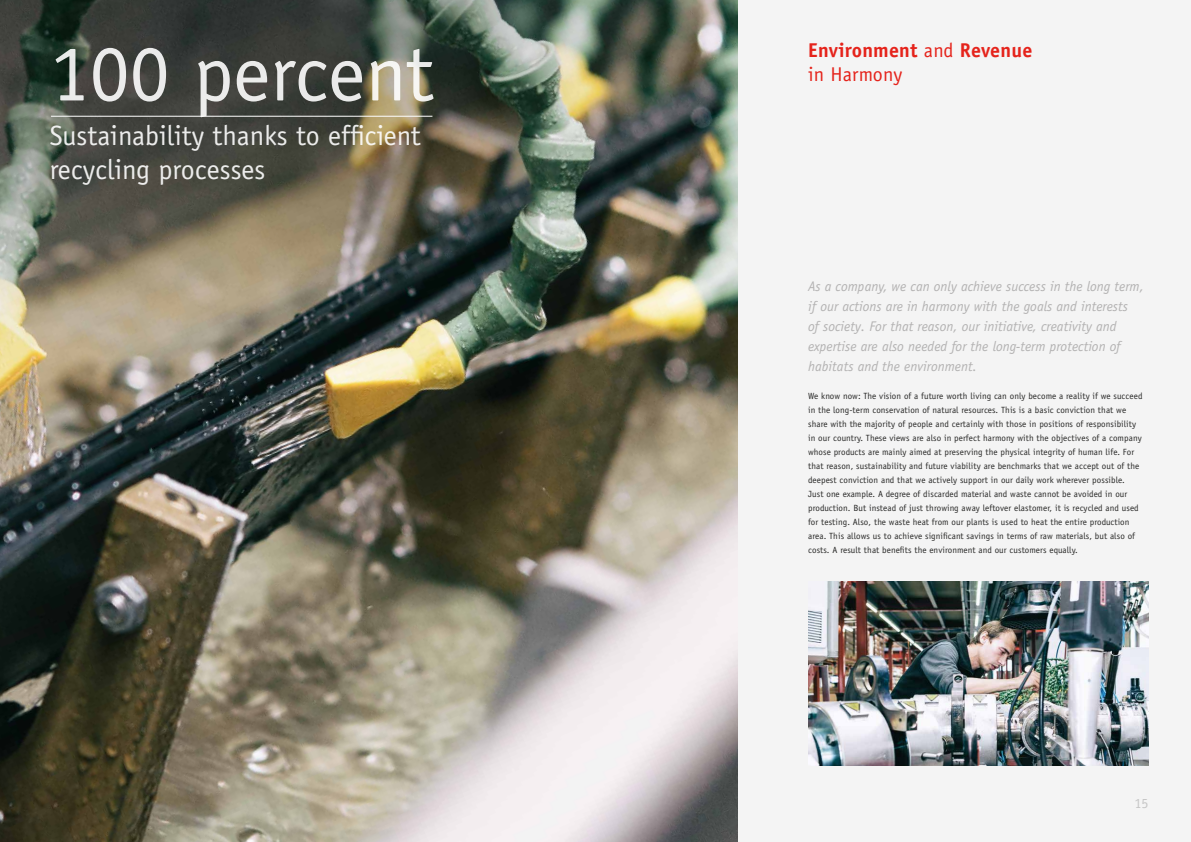
<style>
.page{position:relative;width:1191px;height:842px;background:#f4f4f4}
.page>*{position:absolute;margin:0;border:0;box-sizing:border-box;transform-origin:0 0}
.t1{font:80px "Officina Sans Std";color:#fff}
.t2{font:28px/33.6px "Officina Sans Std";color:#fff}
.t3{font:700 20px/24px "Officina Sans Std";letter-spacing:.01em;color:#e5231b}
.t4{font:italic 14px/20px "Officina Sans Std";color:#b3b2b2}
.t5{font:14px "Officina Sans Std";color:#c6c6c6}
.t6{font:9px/14px "Officina Sans Std";letter-spacing:.01em;color:#282827}
.s1{font-weight:400}
</style>
<div class="page">
<img style="left:0;top:0;width:737px;height:842px">
<img style="left:808px;top:581px;width:340px;height:184px">
<hr style="left:51px;top:116px;width:381px;height:1px;background:#fff">
<h1 class="t1" style="left:50px;top:27px;width:385px">100 percent</h1>
<h2 class="t2" style="left:50px;top:119px;width:372px">Sustainability thanks to efficient recycling processes</h2>
<h3 class="t3" style="left:808px;top:38px;width:226px">Environment <span class="s1">and</span> Revenue <span class="s1">in Harmony</span></h3>
<p class="t4" style="left:808px;top:276px;width:337px">As a company, we can only achieve success in the long term, if our actions are in harmony with the goals and interests<br>of society. For that reason, our initiative, creativity and expertise are also needed for the long-term protection of habitats and the environment.</p>
<p class="t6" style="left:808px;top:389px;width:336px">We know now: The vision of a future worth living can only become a reality if we succeed in the long-term conservation of natural resources. This is a basic conviction that we share with the majority of people and certainly with those in positions of responsibility in our country. These views are also in perfect harmony with the objectives of a company whose products are mainly aimed at preserving the physical integrity of human life. For that reason, sustainability and future viability are benchmarks that we accept out of the deepest conviction and that we actively support in our daily work wherever possible.<br>Just one example. A degree of discarded material and waste cannot be avoided in our production. But instead of just throwing away leftover elastomer, it is recycled and used for testing. Also, the waste heat from our plants is used to heat the entire production area. This allows us to achieve significant savings in terms of raw materials, but also of costs. A result that benefits the environment and our customers equally.</p>
<h3 class="t5" style="left:1134px;top:795px;width:15px">15</h3>
</div>
